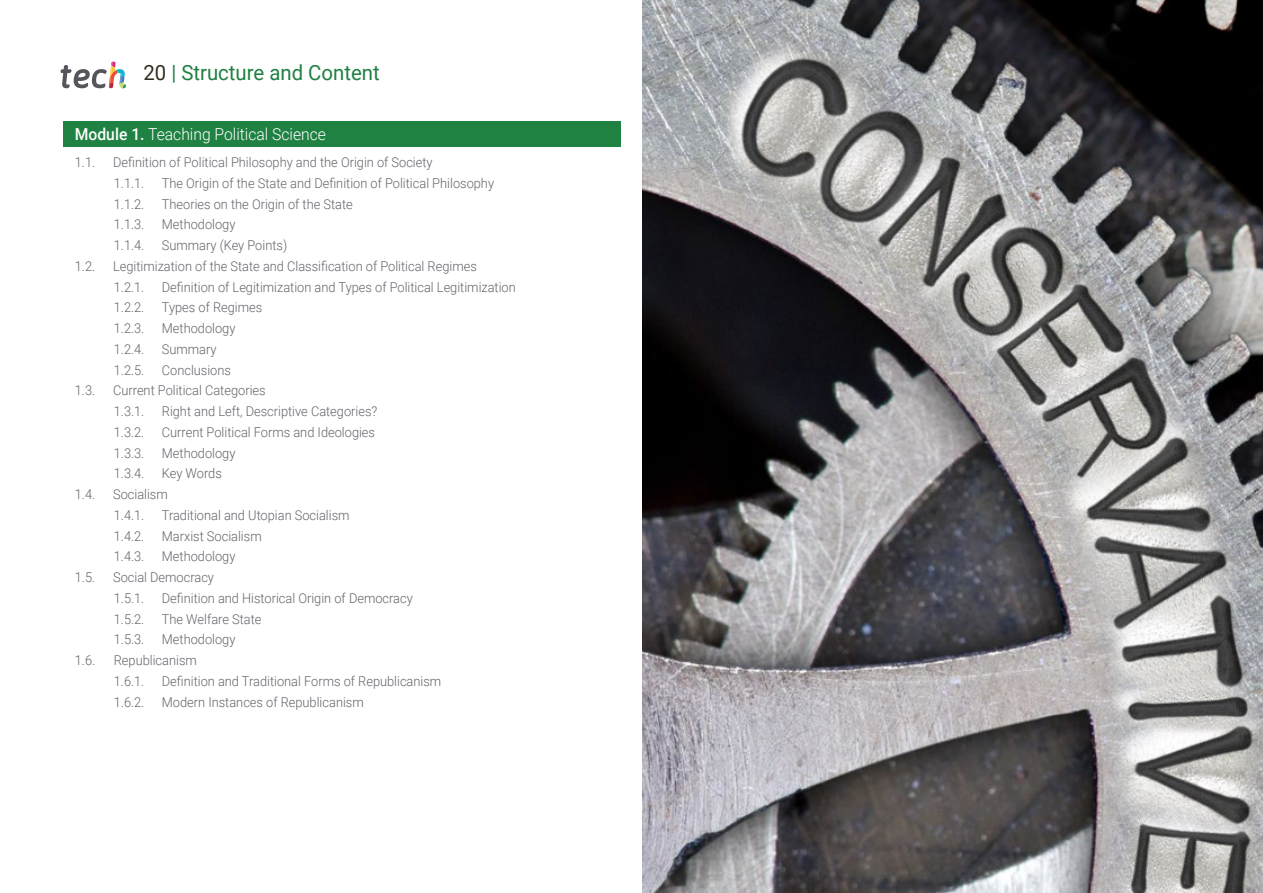
<style>
.page{position:relative;width:1263px;height:893px;background:#fff}
.page>*{position:absolute;margin:0;border:0;box-sizing:border-box;transform-origin:0 0}
.t1{font:21px "Roboto";color:#208042}
.t2{font:300 16.5px "Roboto";color:#fff;scale:.95 1}
.t3{font:300 13.5px/20.7px "Roboto";color:#61646a;scale:.95 1}
.s1{color:#312e20}
.s2{font-weight:500}
</style>
<div class="page">
<img style="left:642px;top:0;width:621px;height:893px">
<svg style="left:61px;top:62px;width:65px;height:27px"></svg>
<div style="left:64px;top:121px;width:557px;height:25px;background:#1f8142"></div>
<h1 class="t1" style="left:144px;top:57px;width:238px"><span class="s1">20</span> | Structure and Content</h1>
<p class="t2" style="left:75px;top:123px;width:266px"><span class="s2">Module 1.</span> Teaching Political Science</p>
<p class="t3" style="left:75px;top:151px;width:23px">1.1.</p>
<p class="t3" style="left:113px;top:151px;width:338px">Definition of Political Philosophy and the Origin of Society<br>1.1.1.</p>
<p class="t3" style="left:162px;top:172px;width:351px">The Origin of the State and Definition of Political Philosophy</p>
<p class="t3" style="left:114px;top:193px;width:34px">1.1.2.</p>
<p class="t3" style="left:162px;top:193px;width:203px">Theories on the Origin of the State</p>
<p class="t3" style="left:114px;top:214px;width:34px">1.1.3.</p>
<p class="t3" style="left:162px;top:214px;width:79px">Methodology</p>
<p class="t3" style="left:114px;top:234px;width:34px">1.1.4.</p>
<p class="t3" style="left:162px;top:234px;width:133px">Summary (Key Points)</p>
<p class="t3" style="left:75px;top:255px;width:23px">1.2.</p>
<p class="t3" style="left:113px;top:255px;width:384px">Legitimization of the State and Classification of Political Regimes<br>1.2.1.</p>
<p class="t3" style="left:162px;top:276px;width:374px">Definition of Legitimization and Types of Political Legitimization</p>
<p class="t3" style="left:114px;top:297px;width:34px">1.2.2.</p>
<p class="t3" style="left:162px;top:297px;width:107px">Types of Regimes</p>
<p class="t3" style="left:114px;top:317px;width:34px">1.2.3.</p>
<p class="t3" style="left:162px;top:317px;width:79px">Methodology</p>
<p class="t3" style="left:114px;top:338px;width:34px">1.2.4.</p>
<p class="t3" style="left:162px;top:338px;width:59px">Summary</p>
<p class="t3" style="left:114px;top:359px;width:34px">1.2.5.</p>
<p class="t3" style="left:162px;top:359px;width:74px">Conclusions</p>
<p class="t3" style="left:75px;top:380px;width:23px">1.3.</p>
<p class="t3" style="left:113px;top:380px;width:162px">Current Political Categories<br>1.3.1.</p>
<p class="t3" style="left:162px;top:400px;width:228px">Right and Left, Descriptive Categories?</p>
<p class="t3" style="left:114px;top:421px;width:34px">1.3.2.</p>
<p class="t3" style="left:162px;top:421px;width:226px">Current Political Forms and Ideologies</p>
<p class="t3" style="left:114px;top:442px;width:34px">1.3.3.</p>
<p class="t3" style="left:162px;top:442px;width:79px">Methodology</p>
<p class="t3" style="left:114px;top:463px;width:34px">1.3.4.</p>
<p class="t3" style="left:162px;top:463px;width:65px">Key Words</p>
<p class="t3" style="left:75px;top:483px;width:23px">1.4.</p>
<p class="t3" style="left:113px;top:483px;width:59px">Socialism<br>1.4.1.</p>
<p class="t3" style="left:162px;top:504px;width:199px">Traditional and Utopian Socialism</p>
<p class="t3" style="left:114px;top:525px;width:34px">1.4.2.</p>
<p class="t3" style="left:162px;top:525px;width:107px">Marxist Socialism</p>
<p class="t3" style="left:114px;top:546px;width:34px">1.4.3.</p>
<p class="t3" style="left:162px;top:546px;width:79px">Methodology</p>
<p class="t3" style="left:75px;top:566px;width:23px">1.5.</p>
<p class="t3" style="left:113px;top:566px;width:108px">Social Democracy<br>1.5.1.</p>
<p class="t3" style="left:162px;top:587px;width:266px">Definition and Historical Origin of Democracy</p>
<p class="t3" style="left:114px;top:608px;width:34px">1.5.2.</p>
<p class="t3" style="left:162px;top:608px;width:106px">The Welfare State</p>
<p class="t3" style="left:114px;top:629px;width:34px">1.5.3.</p>
<p class="t3" style="left:162px;top:629px;width:79px">Methodology</p>
<p class="t3" style="left:75px;top:649px;width:23px">1.6.</p>
<p class="t3" style="left:114px;top:649px;width:89px">Republicanism<br>1.6.1.</p>
<p class="t3" style="left:162px;top:670px;width:296px">Definition and Traditional Forms of Republicanism</p>
<p class="t3" style="left:114px;top:691px;width:34px">1.6.2.</p>
<p class="t3" style="left:162px;top:691px;width:214px">Modern Instances of Republicanism</p>
</div>
